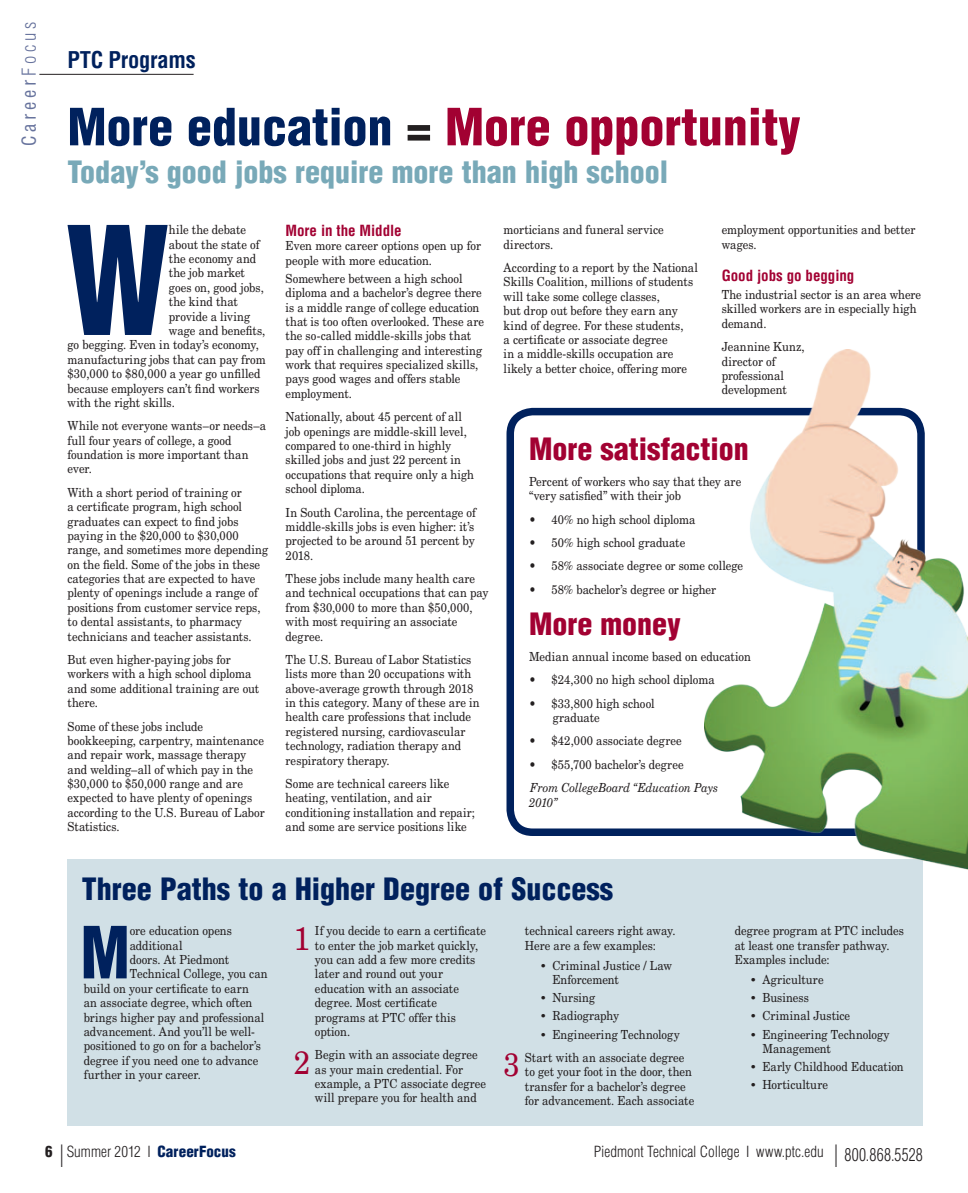
<style>
.page{position:relative;width:968px;height:1193px;background:#fff}
.page>*{position:absolute;margin:0;border:0;box-sizing:border-box;transform-origin:0 0}
.t1{font:900 condensed 146.62px "Helvetica LT Std";color:#00215d;scale:.9 1}
.t2{font:900 condensed 70px "Helvetica LT Std";color:#00215d;scale:.9 1}
.t3{font:900 condensed 50px "Helvetica LT Std";color:#a20132}
.t4{font:32.38px "New Century Schlbk LT Std";color:#a20132;scale:.9 1}
.t5{font:900 condensed 30px "Helvetica LT Std";color:#78a9b8}
.t6{font:900 condensed 30px "Helvetica LT Std";color:#00215d}
.t7{font:900 condensed 30px "Helvetica LT Std";color:#a20132}
.t8{font:700 condensed 22.5px "Helvetica LT Std";letter-spacing:-.01em;color:#00215d}
.t9{font:condensed 18.75px "Helvetica LT Std";letter-spacing:.2em;color:#67739d}
.t10{font:300 condensed 15px "Helvetica LT Std";color:#231f20}
.t11{font:700 condensed 15px "Helvetica LT Std";letter-spacing:-.005em;color:#a20132}
.t12{font:12.5px/14.4px "New Century Schlbk LT Std";letter-spacing:.005em;color:#231f20;scale:.9 1}
.t13{font:italic 12.5px/14.4px "New Century Schlbk LT Std";letter-spacing:-.005em;color:#231f20;scale:.9 1}
.s1{font-weight:300}
.s2{color:#00215d}
.s3{color:#231f20}
.s4{font-family:"Arial";font-weight:700}
.s5{font-weight:900}
.s6{font-size:30px}
.s7{font-weight:900;color:#00215d}
.s8{font-size:17.5px}
</style>
<div class="page">
<div style="left:506px;top:408px;width:418px;height:428px;border:8px solid #00215d;border-radius:22px"></div>
<div style="left:68px;top:859px;width:854px;height:266px;background:#d1e0e6"></div>
<img style="left:704px;top:350px;width:264px;height:520px">
<hr style="left:39px;top:74px;width:155px;height:1px;background:#231f20">
<h3 class="t9" style="left:17px;top:146px;width:126px;rotate:-90deg">Career<span class="s1">Focus</span></h3>
<h3 class="t8" style="left:68px;top:46px;width:130px">PTC Programs</h3>
<h3 class="t3" style="left:68px;top:95px;width:734px"><span class="s2">More education</span> <span class="s3">=</span> More opportunity</h3>
<h3 class="t5" style="left:68px;top:153px;width:602px">Today’s good jobs require more than high school</h3>
<h1 class="t1" style="left:66px;top:188px;width:116px">W</h1>
<p class="t12" style="left:169px;top:223px;width:87px">hile the debate</p>
<p class="t11" style="left:285px;top:221px;width:118px">More in the Middle</p>
<p class="t12" style="left:285px;top:238px;width:219px">Even more career options open up for people with more education.</p>
<p class="t12" style="left:285px;top:271px;width:222px">Somewhere between a high school diploma and a bachelor’s degree there is a middle range of college education that is too often overlooked. These are the so-called middle-skills jobs that pay off in challenging and interesting work that requires specialized skills, pays good wages and offers stable employment.</p>
<p class="t12" style="left:285px;top:409px;width:211px">Nationally, about 45 percent of all job openings are middle-skill level, compared to one-third in highly skilled jobs and just 22 percent in occupations that require only a high school diploma.</p>
<p class="t12" style="left:285px;top:505px;width:213px;text-align:justify">In South Carolina, the percentage of middle-skills jobs is even higher: it’s projected to be around 51 percent by 2018.</p>
<p class="t12" style="left:285px;top:571px;width:227px">These jobs include many health care and technical occupations that can pay from $30,000 to more than $50,000, with most requiring an associate degree.</p>
<p class="t12" style="left:285px;top:652px;width:217px">The U.S. Bureau of Labor Statistics lists more than 20 occupations with above-average growth through 2018 in this category. Many of these are in health care professions that include registered nursing, cardiovascular technology, radiation therapy and respiratory therapy.</p>
<p class="t12" style="left:285px;top:776px;width:212px">Some are technical careers like heating, ventilation, and air conditioning installation and repair; and some are service positions like</p>
<p class="t12" style="left:503px;top:223px;width:179px">morticians and funeral service directors.</p>
<p class="t12" style="left:503px;top:260px;width:217px">According to a report by the National Skills Coalition, millions of students will take some college classes,<br>but drop out before they earn any kind of degree. For these students,<br>a certificate or associate degree<br>in a middle-skills occupation are likely a better choice, offering more</p>
<p class="t12" style="left:721px;top:223px;width:217px">employment opportunities and better wages.</p>
<p class="t11" style="left:721px;top:266px;width:134px">Good jobs go begging</p>
<p class="t12" style="left:721px;top:287px;width:223px">The industrial sector is an area where skilled workers are in especially high demand.</p>
<p class="t12" style="left:721px;top:339px;width:94px">Jeannine Kunz, director of professional development</p>
<p class="t12" style="left:169px;top:237px;width:102px">about the state of</p>
<p class="t12" style="left:169px;top:251px;width:98px">the economy and</p>
<p class="t12" style="left:169px;top:266px;width:86px">the job market</p>
<p class="t12" style="left:169px;top:280px;width:107px">goes on, good jobs,</p>
<p class="t12" style="left:169px;top:294px;width:78px">the kind that</p>
<p class="t12" style="left:169px;top:309px;width:92px">provide a living</p>
<p class="t12" style="left:169px;top:323px;width:109px">wage and benefits,</p>
<p class="t12" style="left:68px;top:338px;width:214px">go begging. Even in today’s economy,</p>
<p class="t12" style="left:68px;top:352px;width:222px">manufacturing jobs that can pay from</p>
<p class="t12" style="left:68px;top:366px;width:216px">$30,000 to $80,000 a year go unfilled</p>
<p class="t12" style="left:68px;top:381px;width:215px">because employers can’t find workers</p>
<p class="t12" style="left:68px;top:395px;width:121px">with the right skills.</p>
<p class="t12" style="left:68px;top:418px;width:222px">While not everyone wants–or needs–a full four years of college, a good foundation is more important than ever.</p>
<p class="t12" style="left:68px;top:485px;width:224px">With a short period of training or<br>a certificate program, high school graduates can expect to find jobs paying in the $20,000 to $30,000 range, and sometimes more depending on the field. Some of the jobs in these categories that are expected to have plenty of openings include a range of positions from customer service reps, to dental assistants, to pharmacy technicians and teacher assistants.</p>
<p class="t12" style="left:68px;top:652px;width:214px">But even higher-paying jobs for workers with a high school diploma and some additional training are out there.</p>
<p class="t12" style="left:68px;top:719px;width:221px">Some of these jobs include bookkeeping, carpentry, maintenance and repair work, massage therapy and welding–all of which pay in the $30,000 to $50,000 range and are expected to have plenty of openings according to the U.S. Bureau of Labor<br>Statistics.</p>
<h3 class="t7" style="left:529px;top:430px;width:221px">More satisfaction</h3>
<p class="t12" style="left:529px;top:474px;width:237px">Percent of workers who say that they are “very satisfied” with their job</p>
<p class="t12" style="left:529px;top:512px;width:186px">• 40% no high school diploma</p>
<p class="t12" style="left:529px;top:535px;width:175px">• 50% high school graduate</p>
<p class="t12" style="left:529px;top:558px;width:239px">• 58% associate degree or some college</p>
<p class="t12" style="left:529px;top:582px;width:209px">• 58% bachelor’s degree or higher</p>
<h3 class="t7" style="left:529px;top:605px;width:153px">More money</h3>
<p class="t12" style="left:529px;top:649px;width:248px">Median annual income based on education</p>
<p class="t12" style="left:529px;top:672px;width:208px">• $24,300 no high school diploma</p>
<p class="t12" style="left:552px;top:696px;width:115px;text-indent:-24px">• $33,800 high school graduate</p>
<p class="t12" style="left:529px;top:733px;width:171px">• $42,000 associate degree</p>
<p class="t12" style="left:529px;top:757px;width:173px">• $55,700 bachelor’s degree</p>
<p class="t13" style="left:529px;top:780px;width:212px">From CollegeBoard “Education Pays<br>2010”</p>
<h3 class="t6" style="left:82px;top:870px;width:533px">Three Paths to a Higher Degree of Success</h3>
<h2 class="t2" style="left:81px;top:908px;width:56px">M</h2>
<p class="t12" style="left:130px;top:923px;width:115px">ore education opens</p>
<h3 class="t4" style="left:294px;top:918px;width:20px">1</h3>
<p class="t12" style="left:315px;top:923px;width:192px">If you decide to earn a certificate to enter the job market quickly, you can add a few more credits later and round out your education with an associate degree. Most certificate programs at PTC offer this option.</p>
<h3 class="t4" style="left:294px;top:1042px;width:20px">2</h3>
<p class="t12" style="left:315px;top:1047px;width:192px">Begin with an associate degree as your main credential. For example, a PTC associate degree will prepare you for health and</p>
<p class="t12" style="left:525px;top:923px;width:169px">technical careers right away.<br>Here are a few examples:</p>
<p class="t12" style="left:552px;top:958px;width:134px;text-indent:-11px"><span class="s4">•</span> Criminal Justice / Law<br>Enforcement</p>
<p class="t12" style="left:541px;top:990px;width:62px"><span class="s4">•</span> Nursing</p>
<p class="t12" style="left:541px;top:1008px;width:88px"><span class="s4">•</span> Radiography</p>
<p class="t12" style="left:541px;top:1027px;width:155px"><span class="s4">•</span> Engineering Technology</p>
<p class="t12" style="left:130px;top:938px;width:60px">additional</p>
<p class="t12" style="left:130px;top:952px;width:112px">doors. At Piedmont</p>
<p class="t12" style="left:130px;top:966px;width:155px">Technical College, you can</p>
<p class="t12" style="left:84px;top:981px;width:185px">build on your certificate to earn</p>
<p class="t12" style="left:84px;top:995px;width:189px">an associate degree, which often</p>
<p class="t12" style="left:84px;top:1009px;width:202px">brings higher pay and professional</p>
<p class="t12" style="left:84px;top:1024px;width:192px">advancement. And you’ll be well-</p>
<p class="t12" style="left:84px;top:1038px;width:198px">positioned to go on for a bachelor’s</p>
<p class="t12" style="left:84px;top:1053px;width:195px">degree if you need one to advance</p>
<p class="t12" style="left:84px;top:1067px;width:132px">further in your career.</p>
<h3 class="t4" style="left:503px;top:1045px;width:20px">3</h3>
<p class="t12" style="left:525px;top:1050px;width:190px">Start with an associate degree to get your foot in the door, then transfer for a bachelor’s degree for advancement. Each associate</p>
<p class="t12" style="left:734px;top:923px;width:189px">degree program at PTC includes at least one transfer pathway.<br>Examples include:</p>
<p class="t12" style="left:751px;top:972px;width:82px"><span class="s4">•</span> Agriculture</p>
<p class="t12" style="left:751px;top:990px;width:66px"><span class="s4">•</span> Business</p>
<p class="t12" style="left:751px;top:1008px;width:112px"><span class="s4">•</span> Criminal Justice</p>
<p class="t12" style="left:762px;top:1027px;width:143px;text-indent:-11px"><span class="s4">•</span> Engineering Technology<br>Management</p>
<p class="t12" style="left:751px;top:1059px;width:171px"><span class="s4">•</span> Early Childhood Education</p>
<p class="t12" style="left:751px;top:1077px;width:87px"><span class="s4">•</span> Horticulture</p>
<p class="t10" style="left:45px;top:1142px;width:192px"><span class="s5">6</span> <span class="s6">I</span> Summer 2012 I <span class="s7">CareerFocus</span></p>
<p class="t10" style="left:594px;top:1142px;width:330px">Piedmont Technical College I www.ptc.edu <span class="s6">I</span> <span class="s8">800.868.5528</span></p>
</div>
